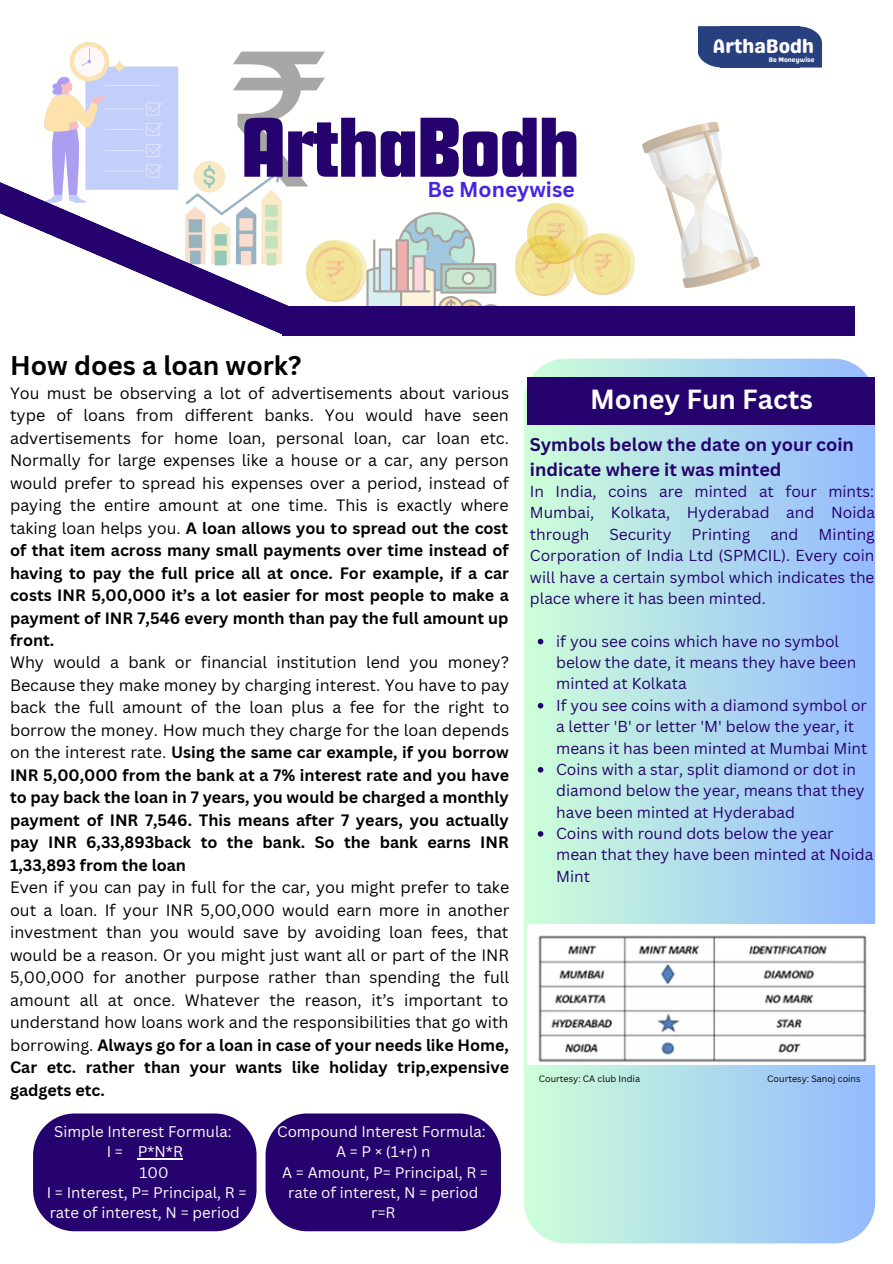
<style>
.page{position:relative;width:893px;height:1264px;background:#fff}
.page>*{position:absolute;margin:0;border:0;box-sizing:border-box;transform-origin:0 0}
.t1{font:88.35px "Futura Com Display";color:#25026d}
.t2{font:27.75px "Para";color:#fff}
.t3{font:700 27px "Canva Sans";color:#fffffe}
.t4{font:700 26.25px "Canva Sans";color:#000}
.t5{font:700 21px "Canva Sans";color:#4724e3}
.t6{font:19.65px "Genty Sans";color:#fff}
.t7{font:19.05px "Para";color:#fff}
.t8{font:700 18px/24.8px "Canva Sans";color:#25026d}
.t9{font:16.05px/22.5px "Canva Sans";color:#000;text-align:justify}
.t10{font:700 16.05px/22.5px "Canva Sans";color:#000;text-align:justify}
.t11{font:15.45px/21.3px "Canva Sans";color:#25026d}
.t12{font:15px/20.2px "Canva Sans";color:#fff}
.t13{font:9px "Canva Sans";color:#000}
.t14{font:6.6px "Genty Sans";color:#fff}
.s1{font-weight:700}
.s2{font-weight:400}
</style>
<div class="page">
<img style="left:515px;top:240px;width:59px;height:56px">
<img style="left:527px;top:203px;width:60px;height:61px">
<img style="left:574px;top:233px;width:60px;height:61px">
<svg style="left:366px;top:212px;width:131px;height:94px"></svg>
<img style="left:307px;top:241px;width:59px;height:60px">
<img style="left:642px;top:123px;width:117px;height:165px">
<svg style="left:44px;top:42px;width:134px;height:79px"></svg>
<svg style="left:233px;top:52px;width:92px;height:213px"></svg>
<div style="left:281px;top:306px;width:611px;height:30px;background:#25026d"></div>
<svg style="left:0;top:121px;width:296px;height:215px"></svg>
<div style="left:855px;top:0;width:37px;height:1262px;background:#fff"></div>
<svg style="left:524px;top:358px;width:351px;height:885px;background:#b1dceb"></svg>
<div style="left:527px;top:377px;width:347px;height:47px;background:#25026d"></div>
<svg style="left:698px;top:26px;width:49px;height:42px"></svg>
<div style="left:720px;top:26px;width:79px;height:41px;background:#28407e"></div>
<svg style="left:773px;top:26px;width:48px;height:42px"></svg>
<div style="left:33px;top:1113px;width:223px;height:118px;background:#25026d"></div>
<hr style="left:138px;top:1158px;width:45px;height:1px;background:#fff">
<div style="left:265px;top:1113px;width:236px;height:118px;background:#25026d"></div>
<svg style="left:537px;top:638px;width:6px;height:6px"></svg>
<svg style="left:537px;top:703px;width:6px;height:5px"></svg>
<svg style="left:537px;top:767px;width:6px;height:5px"></svg>
<svg style="left:537px;top:831px;width:6px;height:5px"></svg>
<img style="left:527px;top:924px;width:348px;height:140px">
<p class="t1" style="left:241px;top:94px;width:339px">ArthaBodh</p>
<p class="t5" style="left:427px;top:175px;width:149px">Be Moneywise</p>
<p class="t7" style="left:700px;top:34px;width:96px">ArthaBodh</p>
<p class="t2" style="left:670px;top:37px;width:139px">ArthaBodh</p>
<p class="t6" style="left:712px;top:34px;width:103px">ArthaBodh</p>
<p class="t14" style="left:768px;top:55px;width:47px">Be Moneywise</p>
<p class="t4" style="left:10px;top:347px;width:293px">How does a loan work?</p>
<p class="t9" style="left:10px;top:381px;width:500px">You must be observing a lot of advertisements about various type of loans from different banks. You would have seen advertisements for home loan, personal loan, car loan etc.<br>Normally for large expenses like a house or a car, any person would prefer to spread his expenses over a period, instead of paying the entire amount at one time. This is exactly where taking loan helps you. <span class="s1">A loan allows you to spread out the cost of that item across many small payments over time instead of having to pay the full price all at once. For example, if a car costs INR 5,00,000 it’s a lot easier for most people to make a payment of INR 7,546 every month than pay the full amount up front.</span></p>
<p class="t10" style="left:10px;top:651px;width:500px"><span class="s2">Why would a bank or financial institution lend you money?<br>Because they make money by charging interest. You have to pay back the full amount of the loan plus a fee for the right to borrow the money. How much they charge for the loan depends on the interest rate.</span> Using the same car example, if you borrow INR 5,00,000 from the bank at a 7% interest rate and you have to pay back the loan in 7 years, you would be charged a monthly payment of INR 7,546. This means after 7 years, you actually pay INR 6,33,893back to the bank. So the bank earns INR 1,33,893 from the loan</p>
<p class="t9" style="left:10px;top:875px;width:501px">Even if you can pay in full for the car, you might prefer to take out a loan. If your INR 5,00,000 would earn more in another investment than you would save by avoiding loan fees, that would be a reason. Or you might just want all or part of the INR 5,00,000 for another purpose rather than spending the full amount all at once. Whatever the reason, it’s important to understand how loans work and the responsibilities that go with borrowing. <span class="s1">Always go for a loan in case of your needs like Home, Car etc. rather than your wants like holiday trip,expensive gadgets etc.</span></p>
<p class="t12" style="left:54px;top:1121px;width:179px">Simple Interest Formula:</p>
<p class="t12" style="left:107px;top:1141px;width:78px">I = P*N*R</p>
<p class="t12" style="left:139px;top:1161px;width:31px">100</p>
<p class="t12" style="left:47px;top:1181px;width:201px">I = Interest, P= Principal, R = rate of interest, N = period</p>
<p class="t12" style="left:277px;top:1121px;width:210px">Compound Interest Formula:</p>
<p class="t12" style="left:336px;top:1141px;width:96px">A=P×(1+r)n</p>
<p class="t12" style="left:282px;top:1161px;width:207px;text-align:center">A = Amount, P= Principal, R = rate of interest, N = period</p>
<p class="t12" style="left:371px;top:1202px;width:26px">r=R</p>
<p class="t3" style="left:590px;top:380px;width:224px">Money Fun Facts</p>
<p class="t8" style="left:530px;top:431px;width:325px">Symbols below the date on your coin indicate where it was minted</p>
<p class="t11" style="left:530px;top:480px;width:347px;text-align:justify">In India, coins are minted at four mints:<br>Mumbai, Kolkata, Hyderabad and Noida through</p>
<p class="t11" style="left:530px;top:523px;width:346px;text-align:justify;text-indent:289px">Minting Corporation of India Ltd (SPMCIL). Every coin will have a certain symbol which indicates the place where it has been minted.</p>
<p class="t11" style="left:609px;top:523px;width:63px">Security</p>
<p class="t11" style="left:691px;top:523px;width:60px">Printing</p>
<p class="t11" style="left:770px;top:523px;width:30px">and</p>
<p class="t11" style="left:556px;top:630px;width:302px">if you see coins which have no symbol below the date, it means they have been minted at Kolkata</p>
<p class="t11" style="left:556px;top:694px;width:313px">If you see coins with a diamond symbol or a letter 'B' or letter 'M' below the year, it means it has been minted at Mumbai Mint</p>
<p class="t11" style="left:556px;top:758px;width:310px">Coins with a star, split diamond or dot in diamond below the year, means that they have been minted at Hyderabad</p>
<p class="t11" style="left:556px;top:822px;width:319px">Coins with round dots below the year mean that they have been minted at Noida<br>Mint</p>
<p class="t13" style="left:538px;top:1072px;width:103px">Courtesy: CA club India</p>
<p class="t13" style="left:767px;top:1072px;width:95px">Courtesy: Sanoj coins</p>
</div>
